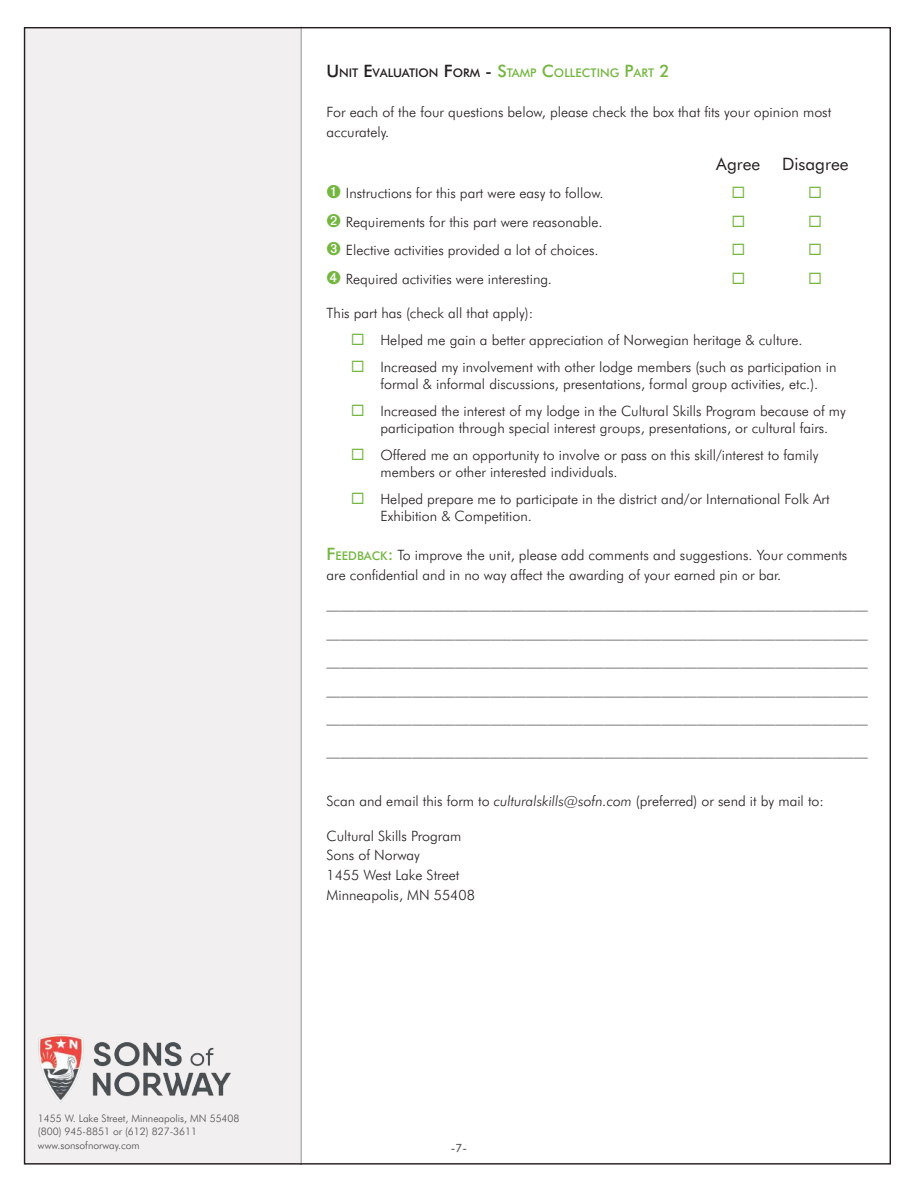
<style>
.page{position:relative;width:918px;height:1188px;background:#fff}
.page>*{position:absolute;margin:0;border:0;box-sizing:border-box;transform-origin:0 0}
.t1{font:17.1px "Futura BT";color:#241f1f}
.t2{font:300 14.25px/20px "Futura BT";color:#241f1f}
.t3{font:500 12px "Futura BT";color:#75b641}
.t4{font:500 11.4px "Futura BT";color:#656365}
.t5{font:300 10.35px/13.8px "Futura BT";color:#4e4b4c}
.s1{font-size:17.1px;color:#241f1f}
.s2{color:#241f1f}
.s3{font-size:17.1px}
.s4{color:#75b641}
.s5{font-weight:500;font-size:17.1px;color:#75b641}
.s6{font-weight:500;font-size:12px;color:#75b641}
.s7{font-style:italic}
</style>
<div class="page">
<div style="left:24px;top:27px;width:277px;height:1138px;background:#f1efef"></div>
<hr style="left:301px;top:27px;width:1px;height:1137px;background:#969698">
<img style="left:39px;top:1035px;width:191px;height:68px">
<p class="t5" style="left:38px;top:1111px;width:203px">1455 W. Lake Street, Minneapolis, MN 55408 (800) 945-8851 or (612) 827-3611 www.sonsofnorway.com</p>
<p class="t3" style="left:327px;top:66px;width:345px"><span class="s1">U</span> <span class="s2">NIT</span> <span class="s1">E</span><span class="s2">VALUATION</span> <span class="s1">F</span><span class="s2">ORM</span> <span class="s1">-</span> <span class="s3">S</span>TAMP <span class="s3">C</span>OLLECTING <span class="s3">P</span>ART <span class="s3">2</span></p>
<p class="t2" style="left:327px;top:102px;width:506px">For each of the four questions below, please check the box that fits your opinion most accurately.</p>
<p class="t1" style="left:716px;top:153px;width:46px">Agree</p>
<p class="t1" style="left:782px;top:153px;width:68px">Disagree</p>
<p class="t2" style="left:327px;top:183px;width:279px"><span class="s4">➊</span> Instructions for this part were easy to follow.</p>
<p class="t2" style="left:327px;top:212px;width:278px"><span class="s4">➋</span> Requirements for this part were reasonable.</p>
<p class="t2" style="left:327px;top:240px;width:274px"><span class="s4">➌</span> Elective activities provided a lot of choices.</p>
<p class="t2" style="left:327px;top:269px;width:227px"><span class="s4">➍</span> Required activities were interesting.</p>
<p class="t2" style="left:327px;top:303px;width:208px">This part has (check all that apply):</p>
<p class="t2" style="left:351px;top:330px;width:453px"><span class="s4">◻</span> Helped me gain a better appreciation of Norwegian heritage &amp; culture.</p>
<p class="t2" style="left:381px;top:358px;width:457px;line-height:17.1px;text-indent:-30px"><span class="s4">◻</span> Increased my involvement with other lodge members (such as participation in formal &amp; informal discussions, presentations, formal group activities, etc.).</p>
<p class="t2" style="left:381px;top:402px;width:467px;line-height:17.1px;text-indent:-30px"><span class="s4">◻</span> Increased the interest of my lodge in the Cultural Skills Program because of my participation through special interest groups, presentations, or cultural fairs.</p>
<p class="t2" style="left:381px;top:446px;width:439px;line-height:17.1px;text-indent:-30px"><span class="s4">◻</span> Offered me an opportunity to involve or pass on this skill/interest to family members or other interested individuals.</p>
<p class="t2" style="left:381px;top:491px;width:451px;line-height:17.1px;text-indent:-30px"><span class="s4">◻</span> Helped prepare me to participate in the district and/or International Folk Art<br>Exhibition &amp; Competition.</p>
<p class="t2" style="left:327px;top:545px;width:522px"><span class="s5">F</span><span class="s6">EEDBACK</span><span class="s5">:</span> To improve the unit, please add comments and suggestions. Your comments are confidential and in no way affect the awarding of your earned pin or bar.</p>
<p class="t2" style="left:327px;top:589px;width:543px;line-height:28.5px;text-align:justify">____________________________________________________________________________ ____________________________________________________________________________ ____________________________________________________________________________ ____________________________________________________________________________ ____________________________________________________________________________</p>
<p class="t2" style="left:327px;top:740px;width:543px">____________________________________________________________________________</p>
<p class="t2" style="left:327px;top:791px;width:499px">Scan and email this form to <span class="s7">culturalskills@sofn.com</span> (preferred) or send it by mail to:</p>
<p class="t2" style="left:327px;top:825px;width:150px">Cultural Skills Program<br>Sons of Norway<br>1455 West Lake Street<br>Minneapolis, MN 55408</p>
<p class="t4" style="left:451px;top:1141px;width:18px">-7-</p>
</div>
